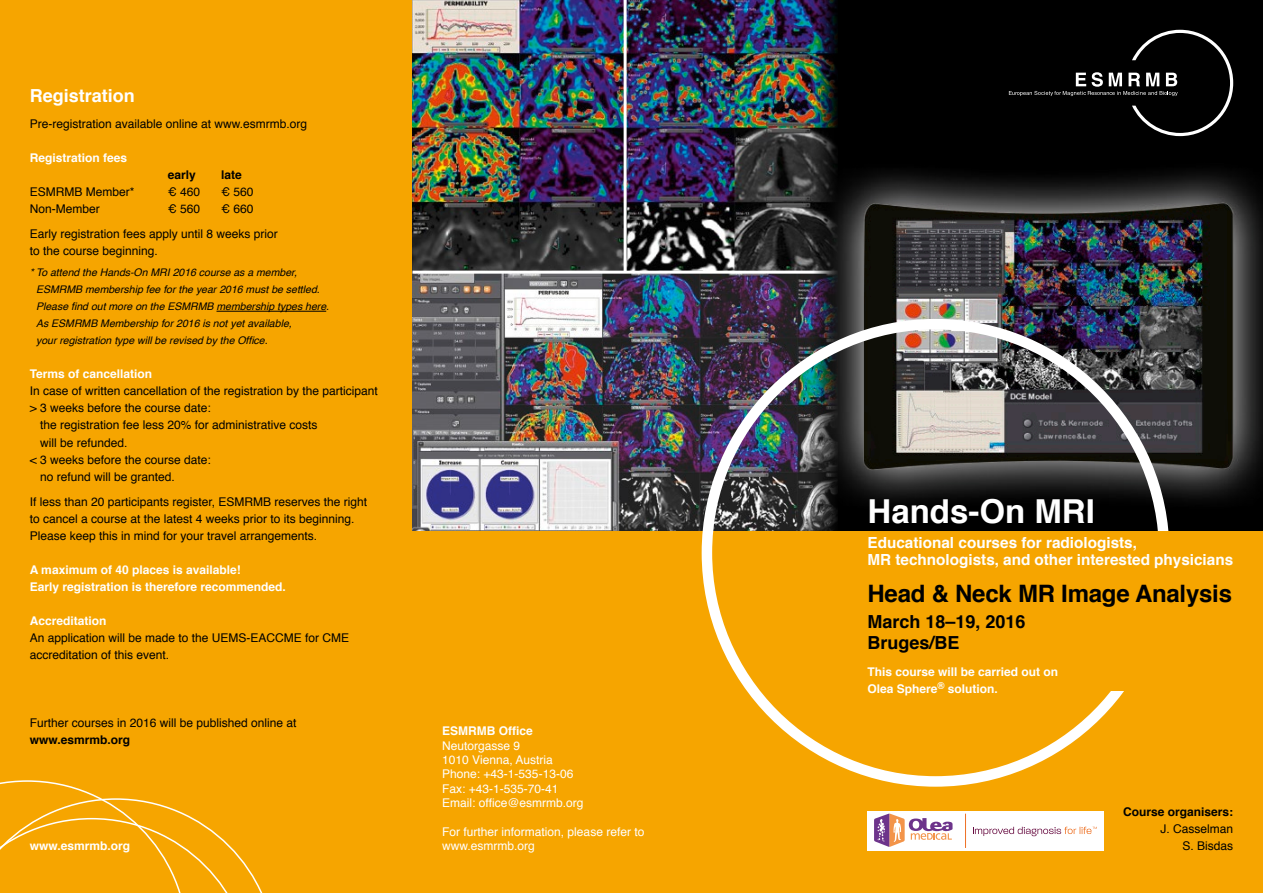
<style>
.page{position:relative;width:1263px;height:893px;background:#fff}
.page>*{position:absolute;margin:0;border:0;box-sizing:border-box;transform-origin:0 0}
.t1{font:700 33px "Helvetica";color:#fff}
.t2{font:700 24px "Helvetica";letter-spacing:-.01em;color:#000}
.t3{font:700 18px/21.6px "Helvetica";color:#000}
.Blocksatz{font:700 18px "Helvetica";color:#fff}
.t4{font:700 15.3px/16.5px "Helvetica";color:#fff}
.Linksbündig{font:12px/17px "Helvetica";color:#000}
.Linksbündig-2{font:700 12px/17px "Helvetica";color:#fff}
.Linksbündig_-_weiss{font:12px/14.4px "Helvetica";color:#fff}
.Blocksatz-2{font:12px/17px "Helvetica";color:#000}
.Linksbündig_-_weiss-2{font:700 12px "Helvetica";color:#fff}
.Linksbündig-3{font:700 12px "Helvetica";color:#000}
.Linksbündig-4{font:italic 10.5px/17px "Helvetica";color:#000}
.s1{font-weight:700}
</style>
<div class="page">
<div style="left:412px;top:0;width:851px;height:531px;background:#000"></div>
<div style="left:0;top:0;width:417px;height:893px;background:#f6a500"></div>
<img style="left:412px;top:0;width:392px;height:271px">
<img style="left:412px;top:274px;width:392px;height:257px">
<hr style="left:412px;top:271px;width:426px;height:3px;background:#fff">
<hr style="left:624px;top:0;width:3px;height:272px;background:#fff">
<img style="left:804px;top:0;width:33px;height:531px">
<div style="left:412px;top:531px;width:851px;height:362px;background:#f6a500"></div>
<img style="left:808px;top:96px;width:455px;height:435px">
<svg style="left:0;top:780px;width:263px;height:113px"></svg>
<div style="left:867px;top:811px;width:236px;height:39px;background:#fff"></div>
<svg style="left:874px;top:814px;width:78px;height:33px"></svg>
<hr style="left:965px;top:814px;width:1px;height:34px;background:#ee7124">
<svg style="left:973px;top:827px;width:124px;height:9px"></svg>
<svg style="left:1009px;top:30px;width:224px;height:106px"></svg>
<hr style="left:216px;top:311px;width:110px;height:1px;background:#000">
<p class="Blocksatz" style="left:30px;top:81px;width:106px">Registration</p>
<p class="Linksbündig" style="left:30px;top:115px;width:279px">Pre-registration available online at www.esmrmb.org</p>
<p class="Linksbündig-2" style="left:30px;top:149px;width:99px">Registration fees</p>
<p class="Linksbündig-3" style="left:168px;top:165px;width:30px">early</p>
<p class="Linksbündig-3" style="left:221px;top:165px;width:22px">late</p>
<p class="Linksbündig" style="left:30px;top:183px;width:106px">ESMRMB Member*</p>
<p class="Linksbündig" style="left:168px;top:183px;width:34px">€ 460</p>
<p class="Linksbündig" style="left:221px;top:183px;width:34px">€ 560</p>
<p class="Linksbündig" style="left:30px;top:200px;width:72px">Non-Member</p>
<p class="Linksbündig" style="left:168px;top:200px;width:34px">€ 560</p>
<p class="Linksbündig" style="left:221px;top:200px;width:34px">€ 660</p>
<p class="Linksbündig" style="left:30px;top:226px;width:250px">Early registration fees apply until 8 weeks prior to the course beginning.</p>
<p class="Linksbündig-4" style="left:36px;top:264px;width:294px;text-indent:-6px">* To attend the Hands-On MRI 2016 course as a member, ESMRMB membership fee for the year 2016 must be settled.<br>Please find out more on the ESMRMB membership types here.<br>As ESMRMB Membership for 2016 is not yet available,<br>your registration type will be revised by the Office.</p>
<p class="Linksbündig-2" style="left:30px;top:366px;width:124px">Terms of cancellation</p>
<p class="Linksbündig" style="left:30px;top:383px;width:350px">In case of written cancellation of the registration by the participant</p>
<p class="Linksbündig" style="left:40px;top:400px;width:279px;text-indent:-10px">&gt; 3 weeks before the course date:<br>the registration fee less 20% for administrative costs will be refunded.</p>
<p class="Linksbündig" style="left:40px;top:451px;width:172px;text-indent:-10px">&lt; 3 weeks before the course date: no refund will be granted.</p>
<p class="Linksbündig" style="left:30px;top:494px;width:339px">If less than 20 participants register, ESMRMB reserves the right to cancel a course at the latest 4 weeks prior to its beginning.<br>Please keep this in mind for your travel arrangements.</p>
<p class="Linksbündig-2" style="left:30px;top:561px;width:258px">A maximum of 40 places is available!<br>Early registration is therefore recommended.</p>
<p class="Linksbündig-2" style="left:30px;top:612px;width:78px">Accreditation</p>
<p class="Blocksatz-2" style="left:30px;top:630px;width:321px">An application will be made to the UEMS-EACCME for CME accreditation of this event.</p>
<p class="Linksbündig" style="left:30px;top:715px;width:268px">Further courses in 2016 will be published online at <span class="s1">www.esmrmb.org</span></p>
<p class="Linksbündig_-_weiss-2" style="left:30px;top:836px;width:102px">www.esmrmb.org</p>
<p class="Linksbündig_-_weiss-2" style="left:442px;top:721px;width:92px">ESMRMB Office</p>
<p class="Linksbündig_-_weiss" style="left:442px;top:739px;width:80px">Neutorgasse 9</p>
<p class="Linksbündig_-_weiss" style="left:442px;top:753px;width:112px">1010 Vienna, Austria</p>
<p class="Linksbündig_-_weiss" style="left:442px;top:767px;width:133px">Phone: +43-1-535-13-06</p>
<p class="Linksbündig_-_weiss" style="left:442px;top:782px;width:118px">Fax: +43-1-535-70-41</p>
<p class="Linksbündig_-_weiss" style="left:442px;top:796px;width:143px">Email: office@esmrmb.org</p>
<p class="Linksbündig_-_weiss" style="left:442px;top:825px;width:204px">For further information, please refer to www.esmrmb.org</p>
<p class="t1" style="left:867px;top:485px;width:229px">Hands-On MRI</p>
<p class="t4" style="left:867px;top:535px;width:367px">Educational courses for radiologists,<br>MR technologists, and other interested physicians</p>
<p class="t2" style="left:867px;top:574px;width:366px">Head &amp; Neck MR Image Analysis</p>
<p class="t3" style="left:867px;top:611px;width:160px">March 18–19, 2016<br>Bruges/BE</p>
<p class="Linksbündig-2" style="left:867px;top:664px;width:192px">This course will be carried out on<br>Olea Sphere<sup>®</sup> solution.</p>
<p class="Linksbündig-3" style="left:1123px;top:802px;width:112px">Course organisers:</p>
<p class="Linksbündig" style="left:1160px;top:821px;width:74px">J. Casselman</p>
<p class="Linksbündig" style="left:1182px;top:838px;width:52px">S. Bisdas</p>
</div>
